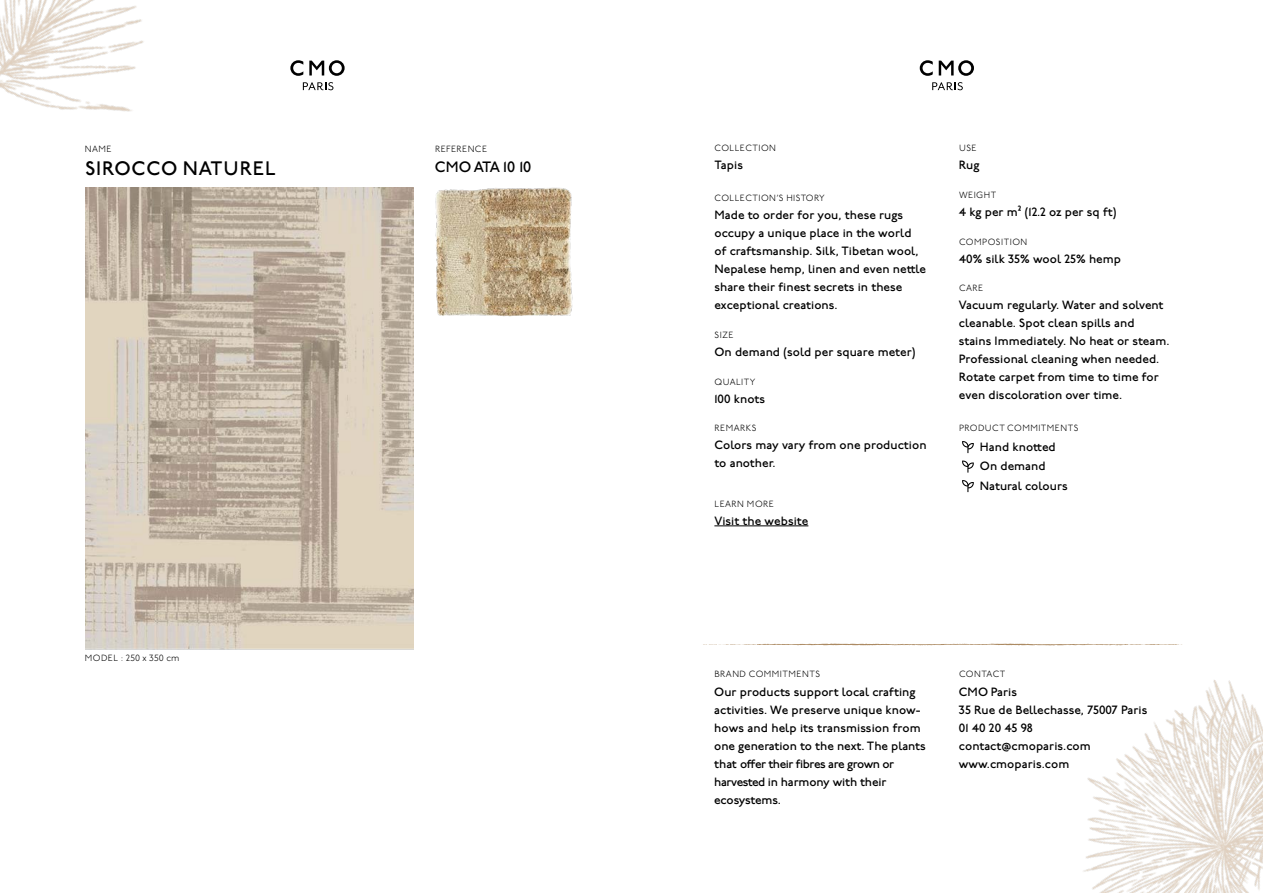
<style>
.page{position:relative;width:1263px;height:893px;background:#fff}
.page>*{position:absolute;margin:0;border:0;box-sizing:border-box;transform-origin:0 0}
.t1{font:500 19.5px "P22 Underground";letter-spacing:.045em;color:#000}
.t2{font:500 15px "P22 Underground";letter-spacing:.005em;color:#000}
.t3{font:500 12px/18px "P22 Underground";letter-spacing:.005em;color:#000}
.t4{font:300 9px "P22 Underground";letter-spacing:.05em;color:#000}
.t5{font:300 9px "P22 Underground";letter-spacing:.01em;color:#000}
</style>
<div class="page">
<img style="left:0;top:0;width:216px;height:225px">
<svg style="left:920px;top:60px;width:13px;height:16px"></svg>
<svg style="left:939px;top:60px;width:35px;height:16px"></svg>
<svg style="left:932px;top:82px;width:31px;height:8px"></svg>
<svg style="left:290px;top:60px;width:13px;height:16px"></svg>
<svg style="left:309px;top:60px;width:36px;height:16px"></svg>
<svg style="left:303px;top:82px;width:30px;height:8px"></svg>
<svg style="left:703px;top:643px;width:300px;height:3px"></svg>
<img style="left:1003px;top:643px;width:260px;height:250px">
<img style="left:435px;top:187px;width:138px;height:130px">
<img style="left:86px;top:188px;width:328px;height:462px">
<hr style="left:714px;top:526px;width:94px;height:1px;background:#000">
<svg style="left:962px;top:441px;width:12px;height:12px"></svg>
<svg style="left:962px;top:461px;width:12px;height:12px"></svg>
<svg style="left:962px;top:480px;width:12px;height:12px"></svg>
<p class="t4" style="left:85px;top:143px;width:28px">NAME</p>
<p class="t4" style="left:435px;top:143px;width:54px">REFERENCE</p>
<p class="t4" style="left:715px;top:143px;width:63px">COLLECTION</p>
<p class="t3" style="left:714px;top:156px;width:30px">Tapis</p>
<p class="t4" style="left:715px;top:193px;width:112px">COLLECTION’S HISTORY</p>
<p class="t3" style="left:714px;top:207px;width:213px">Made to order for you, these rugs occupy a unique place in the world of craftsmanship. Silk, Tibetan wool, Nepalese hemp, linen and even nettle share their finest secrets in these exceptional creations.</p>
<p class="t4" style="left:715px;top:330px;width:20px">SIZE</p>
<p class="t3" style="left:714px;top:343px;width:203px">On demand (sold per square meter)</p>
<p class="t4" style="left:715px;top:377px;width:42px">QUALITY</p>
<p class="t3" style="left:714px;top:390px;width:52px">100 knots</p>
<p class="t4" style="left:715px;top:423px;width:43px">REMARKS</p>
<p class="t3" style="left:714px;top:437px;width:214px">Colors may vary from one production to another.</p>
<p class="t4" style="left:715px;top:499px;width:61px">LEARN MORE</p>
<p class="t3" style="left:714px;top:512px;width:95px">Visit the website</p>
<h1 class="t1" style="left:85px;top:158px;width:192px">SIROCCO NATUREL</h1>
<p class="t2" style="left:435px;top:158px;width:98px">CMO ATA 10 10</p>
<p class="t4" style="left:959px;top:143px;width:19px">USE</p>
<p class="t3" style="left:959px;top:156px;width:22px">Rug</p>
<p class="t4" style="left:959px;top:190px;width:39px">WEIGHT</p>
<p class="t3" style="left:959px;top:203px;width:159px">4 kg per m² (12.2 oz per sq ft)</p>
<p class="t4" style="left:959px;top:236px;width:70px">COMPOSITION</p>
<p class="t3" style="left:959px;top:250px;width:164px">40% silk 35% wool 25% hemp</p>
<p class="t4" style="left:959px;top:283px;width:26px">CARE</p>
<p class="t3" style="left:959px;top:297px;width:212px">Vacuum regularly. Water and solvent cleanable. Spot clean spills and stains Immediately. No heat or steam.<br>Professional cleaning when needed.<br>Rotate carpet from time to time for even discoloration over time.</p>
<p class="t4" style="left:959px;top:423px;width:121px">PRODUCT COMMITMENTS</p>
<p class="t3" style="left:980px;top:438px;width:89px;line-height:19.5px">Hand knotted<br>On demand<br>Natural colours</p>
<p class="t5" style="left:85px;top:653px;width:96px">MODEL : 250 x 350 cm</p>
<p class="t4" style="left:714px;top:669px;width:107px">BRAND COMMITMENTS</p>
<p class="t3" style="left:714px;top:683px;width:213px">Our products support local crafting activities. We preserve unique know&shy;hows and help its transmission from one generation to the next. The plants that offer their fibres are grown or harvested in harmony with their ecosystems.</p>
<p class="t4" style="left:959px;top:669px;width:48px">CONTACT</p>
<p class="t3" style="left:959px;top:683px;width:190px">CMO Paris<br>35 Rue de Bellechasse, 75007 Paris<br>01 40 20 45 98 contact@cmoparis.com www.cmoparis.com</p>
</div>
